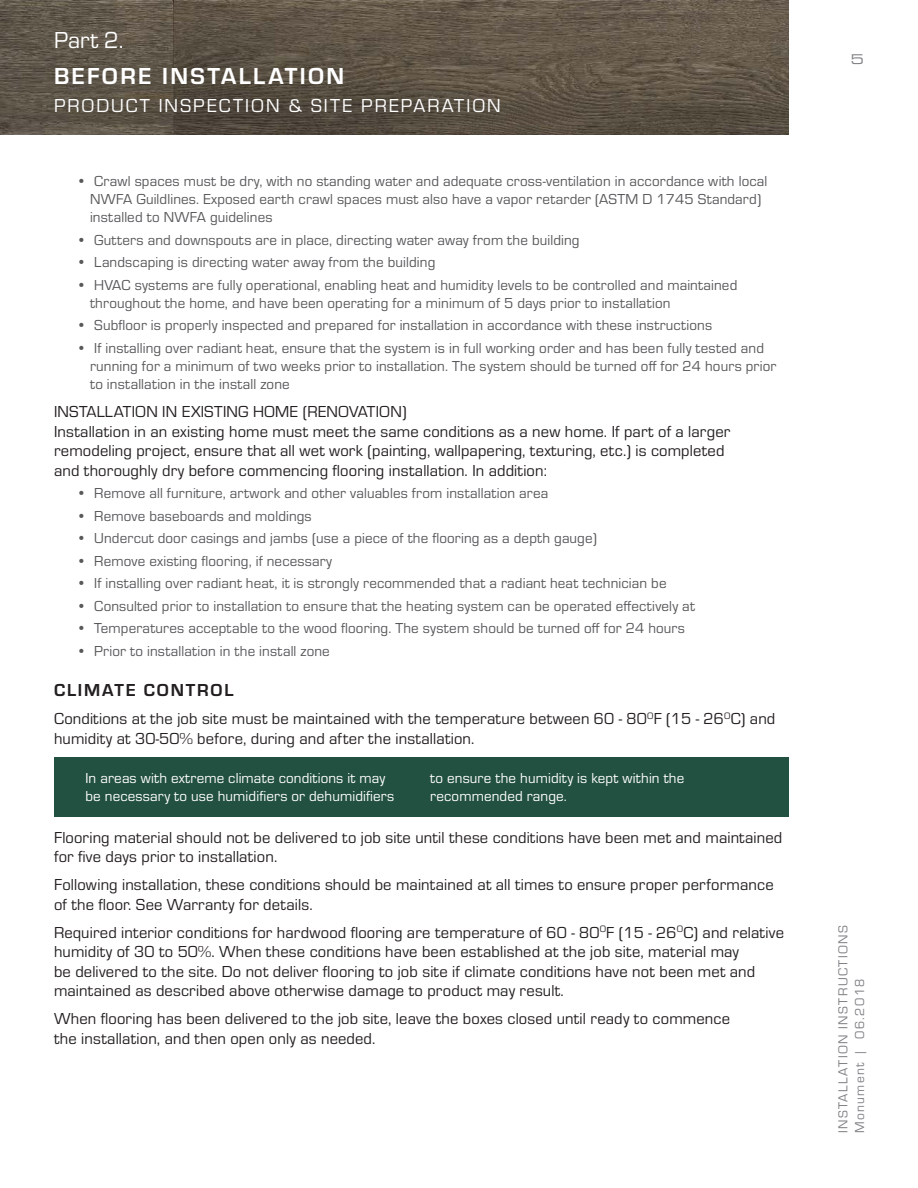
<style>
.page{position:relative;width:918px;height:1188px;background:#fff}
.page>*{position:absolute;margin:0;border:0;box-sizing:border-box;transform-origin:0 0}
.t1{font:700 24px "Eurostile";letter-spacing:.1em;color:#fff}
.t2{font:24px "Eurostile";color:#fff}
.t3{font:19.5px "Eurostile";letter-spacing:.1em;color:#fff}
.t4{font:700 18px "Eurostile";letter-spacing:.1em;color:#231f20}
.t5{font:16.5px/19.5px "Eurostile";letter-spacing:.01em;color:#231f20}
.t6{font:15px/18px "Eurostile";letter-spacing:.01em;color:#57585a}
.t7{font:15px/18px "Eurostile";letter-spacing:.01em;color:#fff}
.t8{font:13.5px/16.5px "Eurostile";letter-spacing:.1em;color:#808285}
.t9{font:13.5px "Eurostile LT Std Ex 2";color:#808285}
</style>
<div class="page">
<img style="left:0;top:0;width:788px;height:135px">
<div style="left:54px;top:758px;width:734px;height:59px;background:#235141"></div>
<h1 class="t2" style="left:54px;top:25px;width:71px">Part 2.</h1>
<h1 class="t1" style="left:54px;top:59px;width:292px">BEFORE INSTALLATION</h1>
<h2 class="t3" style="left:54px;top:93px;width:448px">PRODUCT INSPECTION &amp; SITE PREPARATION</h2>
<p class="t6" style="left:90px;top:172px;width:679px;text-indent:-14px">• Crawl spaces must be dry, with no standing water and adequate cross-ventilation in accordance with local<br>NWFA Guildlines. Exposed earth crawl spaces must also have a vapor retarder (ASTM D 1745 Standard) installed to NWFA guidelines</p>
<p class="t6" style="left:76px;top:230px;width:505px">• Gutters and downspouts are in place, directing water away from the building</p>
<p class="t6" style="left:76px;top:253px;width:360px">• Landscaping is directing water away from the building</p>
<p class="t6" style="left:90px;top:275px;width:649px;text-indent:-14px">• HVAC systems are fully operational, enabling heat and humidity levels to be controlled and maintained throughout the home, and have been operating for a minimum of 5 days prior to installation</p>
<p class="t6" style="left:76px;top:316px;width:637px">• Subfloor is properly inspected and prepared for installation in accordance with these instructions</p>
<p class="t6" style="left:90px;top:338px;width:688px;text-indent:-14px">• If installing over radiant heat, ensure that the system is in full working order and has been fully tested and running for a minimum of two weeks prior to installation. The system should be turned off for 24 hours prior to installation in the install zone</p>
<p class="t5" style="left:54px;top:401px;width:678px">INSTALLATION IN EXISTING HOME (RENOVATION)<br>Installation in an existing home must meet the same conditions as a new home. If part of a larger remodeling project, ensure that all wet work (painting, wallpapering, texturing, etc.) is completed and thoroughly dry before commencing flooring installation. In addition:</p>
<p class="t6" style="left:76px;top:483px;width:473px">• Remove all furniture, artwork and other valuables from installation area</p>
<p class="t6" style="left:76px;top:506px;width:237px">• Remove baseboards and moldings</p>
<p class="t6" style="left:76px;top:528px;width:522px">• Undercut door casings and jambs (use a piece of the flooring as a depth gauge)</p>
<p class="t6" style="left:76px;top:551px;width:257px">• Remove existing flooring, if necessary</p>
<p class="t6" style="left:76px;top:573px;width:592px">• If installing over radiant heat, it is strongly recommended that a radiant heat technician be</p>
<p class="t6" style="left:76px;top:596px;width:620px">• Consulted prior to installation to ensure that the heating system can be operated effectively at</p>
<p class="t6" style="left:76px;top:618px;width:610px">• Temperatures acceptable to the wood flooring. The system should be turned off for 24 hours</p>
<p class="t6" style="left:76px;top:641px;width:255px">• Prior to installation in the install zone</p>
<p class="t4" style="left:54px;top:677px;width:181px">CLIMATE CONTROL</p>
<p class="t5" style="left:54px;top:708px;width:723px">Conditions at the job site must be maintained with the temperature between 60 - 80<sup>O</sup>F (15 - 26<sup>O</sup>C) and humidity at 30-50% before, during and after the installation.</p>
<p class="t7" style="left:86px;top:768px;width:310px">In areas with extreme climate conditions it may be necessary to use humidifiers or dehumidifiers</p>
<p class="t7" style="left:430px;top:768px;width:256px">to ensure the humidity is kept within the recommended range.</p>
<p class="t5" style="left:54px;top:827px;width:730px">Flooring material should not be delivered to job site until these conditions have been met and maintained for five days prior to installation.</p>
<p class="t5" style="left:54px;top:874px;width:721px">Following installation, these conditions should be maintained at all times to ensure proper performance of the floor. See Warranty for details.</p>
<p class="t5" style="left:54px;top:922px;width:732px">Required interior conditions for hardwood flooring are temperature of 60 - 80<sup>O</sup>F (15 - 26<sup>O</sup>C) and relative humidity of 30 to 50%. When these conditions have been established at the job site, material may<br>be delivered to the site. Do not deliver flooring to job site if climate conditions have not been met and maintained as described above otherwise damage to product may result.</p>
<p class="t5" style="left:54px;top:1009px;width:678px">When flooring has been delivered to the job site, leave the boxes closed until ready to commence the installation, and then open only as needed.</p>
<p class="t9" style="left:851px;top:50px;width:15px">5</p>
<p class="t8" style="left:834px;top:1133px;width:209px;rotate:-90deg">INSTALLATION INSTRUCTIONS<br>Monument | 06.2018</p>
</div>
